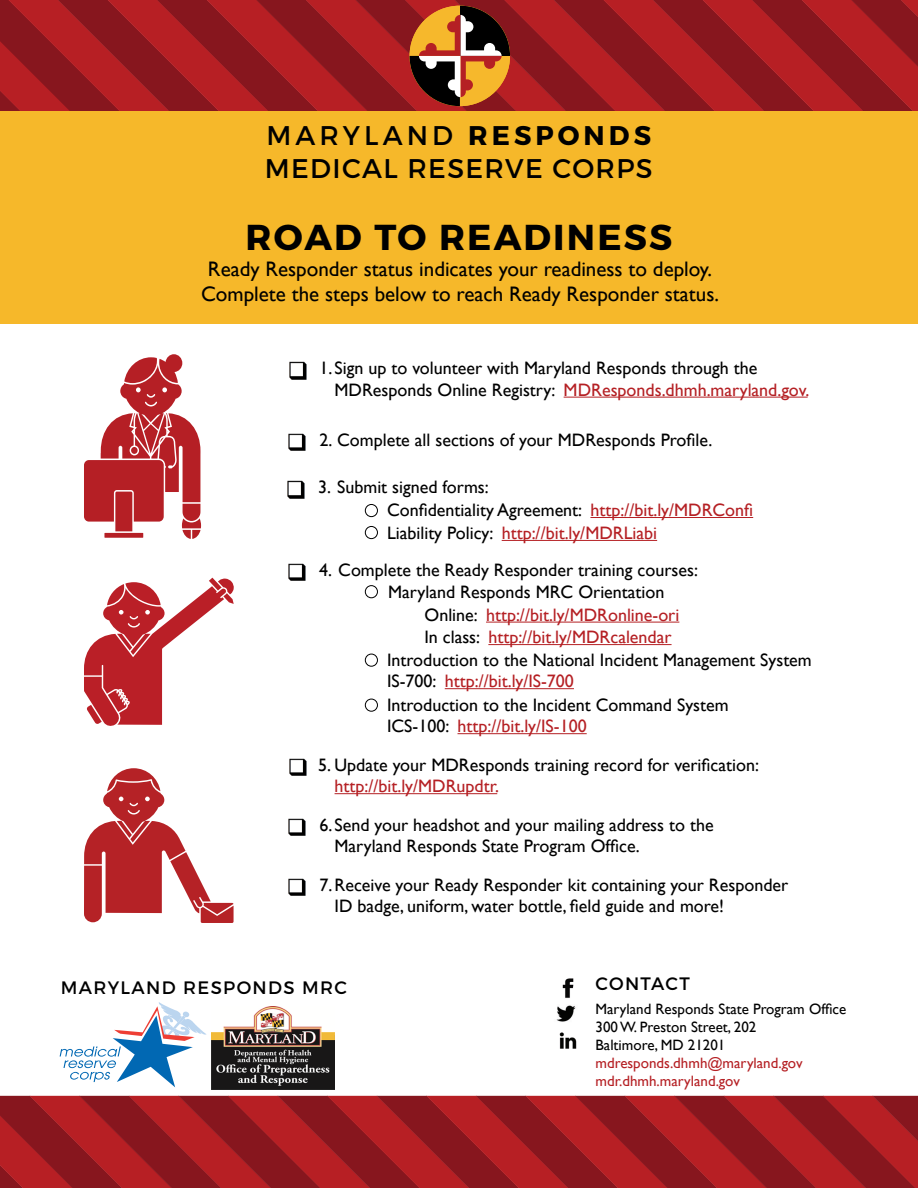
<style>
.page{position:relative;width:918px;height:1188px;background:#fff}
.page>*{position:absolute;margin:0;border:0;box-sizing:border-box;transform-origin:0 0}
.t1{font:700 36px "Montserrat";letter-spacing:.06em;color:#000}
.t2{font:27px "Montserrat";letter-spacing:.05em;color:#000}
.t3{font:27px "Montserrat";letter-spacing:.15em;color:#000}
.t4{font:21px "Gill Sans";color:#000}
.t5{font:18px/21.6px "Gill Sans";color:#000}
.t6{font:18px "Gill Sans";color:#b52024}
.t7{font:18px "Montserrat";letter-spacing:.075em;color:#000}
.t8{font:15px "Gill Sans";color:#000}
.t9{font:15px "Gill Sans";color:#b52024}
.s1{font-weight:700}
.s2{color:#b52024}
.s3{color:#000}
</style>
<div class="page">
<div style="left:0;top:110px;width:918px;height:214px;background:#f6b82a"></div>
<svg style="left:0;top:1096px;width:918px;height:92px;background:#9f1a21"></svg>
<img style="left:562px;top:978px;width:12px;height:20px">
<img style="left:556px;top:1005px;width:20px;height:17px">
<img style="left:559px;top:1032px;width:18px;height:17px">
<svg style="left:60px;top:1002px;width:147px;height:85px"></svg>
<img style="left:212px;top:1007px;width:122px;height:82px">
<svg style="left:0;top:0;width:918px;height:111px;background:#9e2122"></svg>
<svg style="left:84px;top:354px;width:117px;height:185px"></svg>
<svg style="left:84px;top:578px;width:150px;height:148px"></svg>
<svg style="left:84px;top:768px;width:150px;height:155px"></svg>
<img style="left:290px;top:362px;width:17px;height:17px">
<hr style="left:564px;top:397px;width:244px;height:1px;background:#b52024">
<img style="left:288px;top:433px;width:17px;height:18px">
<img style="left:287px;top:481px;width:17px;height:17px">
<img style="left:288px;top:563px;width:17px;height:18px">
<img style="left:288px;top:818px;width:17px;height:18px">
<hr style="left:458px;top:733px;width:129px;height:1px;background:#b52024">
<hr style="left:445px;top:688px;width:129px;height:1px;background:#b52024">
<img style="left:290px;top:758px;width:17px;height:18px">
<hr style="left:335px;top:793px;width:162px;height:1px;background:#b52024">
<img style="left:288px;top:878px;width:17px;height:18px">
<hr style="left:486px;top:622px;width:193px;height:1px;background:#b52024">
<hr style="left:502px;top:540px;width:155px;height:1px;background:#b52024">
<hr style="left:590px;top:517px;width:163px;height:1px;background:#b52024">
<hr style="left:488px;top:644px;width:184px;height:1px;background:#b52024">
<svg style="left:365px;top:504px;width:13px;height:13px"></svg>
<svg style="left:365px;top:526px;width:13px;height:13px"></svg>
<svg style="left:365px;top:585px;width:13px;height:13px"></svg>
<svg style="left:365px;top:653px;width:13px;height:13px"></svg>
<svg style="left:365px;top:698px;width:13px;height:13px"></svg>
<p class="t3" style="left:267px;top:119px;width:386px">MARYLAND <span class="s1">RESPONDS</span></p>
<p class="t2" style="left:265px;top:151px;width:389px">MEDICAL RESERVE CORPS</p>
<p class="t1" style="left:246px;top:215px;width:428px">ROAD TO READINESS</p>
<p class="t4" style="left:208px;top:257px;width:506px">Ready Responder status indicates your readiness to deploy.</p>
<p class="t4" style="left:201px;top:282px;width:520px">Complete the steps below to reach Ready Responder status.</p>
<p class="t5" style="left:335px;top:358px;width:476px;text-indent:-15px">1.Sign up to volunteer with Maryland Responds through the<br>MDResponds Online Registry: <span class="s2">MDResponds.dhmh.maryland.gov.</span></p>
<p class="t5" style="left:320px;top:429px;width:394px">2. Complete all sections of your MDResponds Profile.</p>
<p class="t5" style="left:318px;top:477px;width:172px">3. Submit signed forms:</p>
<p class="t5" style="left:387px;top:500px;width:368px">Confidentiality Agreement: <span class="s2">http://bit.ly/MDRConfi</span></p>
<p class="t6" style="left:387px;top:523px;width:272px"><span class="s3">Liability Policy:</span> http://bit.ly/MDRLiabi</p>
<p class="t5" style="left:319px;top:559px;width:380px">4. Complete the Ready Responder training courses:</p>
<p class="t5" style="left:388px;top:582px;width:278px">Maryland Responds MRC Orientation</p>
<p class="t6" style="left:425px;top:604px;width:256px"><span class="s3">Online:</span> http://bit.ly/MDRonline-ori</p>
<p class="t6" style="left:424px;top:627px;width:249px"><span class="s3">In class:</span> http://bit.ly/MDRcalendar</p>
<p class="t5" style="left:387px;top:649px;width:426px">Introduction to the National Incident Management System</p>
<p class="t6" style="left:387px;top:671px;width:188px"><span class="s3">IS-700:</span> http://bit.ly/IS-700</p>
<p class="t5" style="left:387px;top:694px;width:343px">Introduction to the Incident Command System</p>
<p class="t6" style="left:387px;top:716px;width:201px"><span class="s3">ICS-100:</span> http://bit.ly/IS-100</p>
<p class="t5" style="left:335px;top:754px;width:426px;text-indent:-16px">5. Update your MDResponds training record for verification: <span class="s2">http://bit.ly/MDRupdtr.</span></p>
<p class="t5" style="left:335px;top:814px;width:381px;text-indent:-15px">6.Send your headshot and your mailing address to the<br>Maryland Responds State Program Office.</p>
<p class="t5" style="left:335px;top:874px;width:455px;text-indent:-15px">7.Receive your Ready Responder kit containing your Responder<br>ID badge, uniform, water bottle, field guide and more!</p>
<p class="t7" style="left:61px;top:976px;width:288px">MARYLAND RESPONDS MRC</p>
<p class="t7" style="left:596px;top:973px;width:96px">CONTACT</p>
<p class="t8" style="left:596px;top:1000px;width:252px">Maryland Responds State Program Office</p>
<p class="t8" style="left:596px;top:1018px;width:162px">300 W. Preston Street, 202</p>
<p class="t8" style="left:596px;top:1036px;width:131px">Baltimore, MD 21201</p>
<p class="t9" style="left:596px;top:1054px;width:209px">mdresponds.dhmh@maryland.gov</p>
<p class="t9" style="left:596px;top:1072px;width:146px">mdr.dhmh.maryland.gov</p>
</div>
